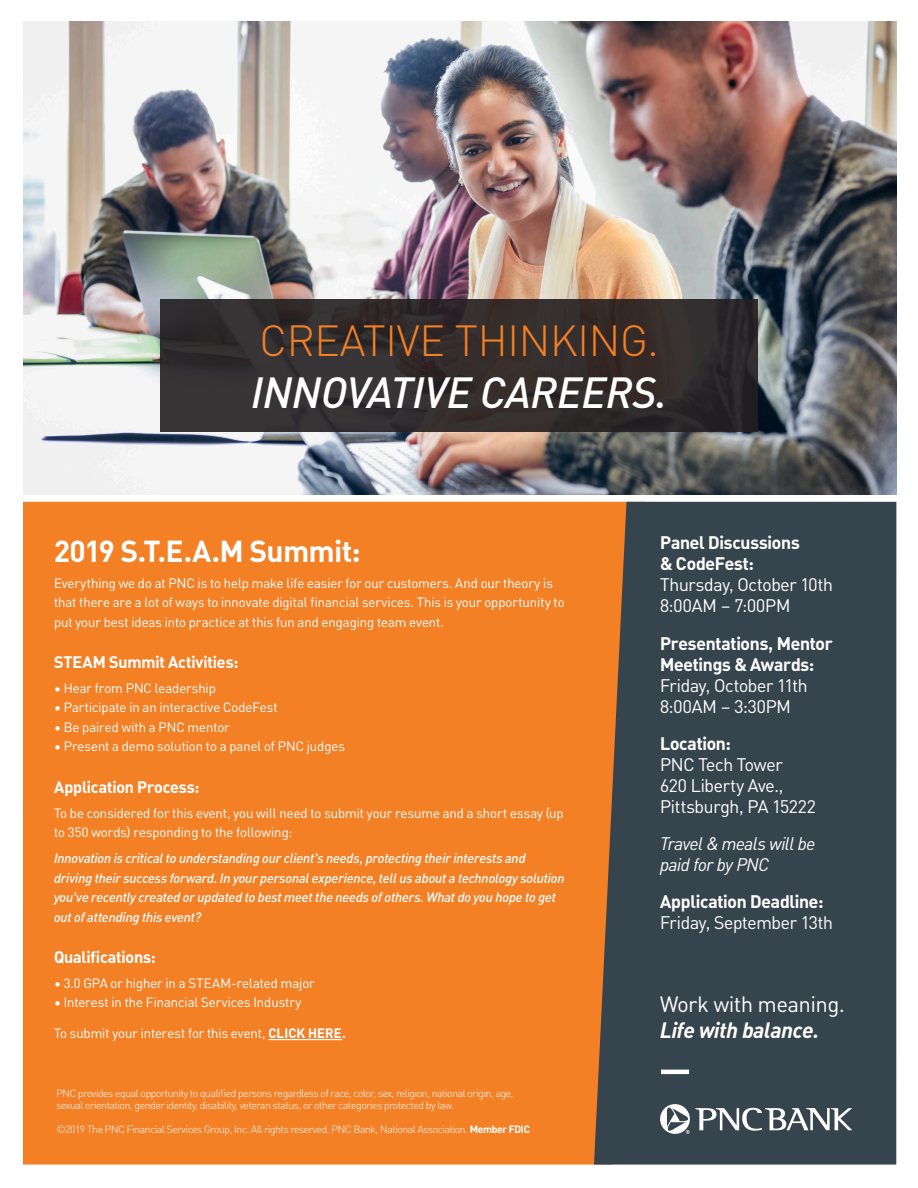
<style>
.page{position:relative;width:918px;height:1188px;background:#fff}
.page>*{position:absolute;margin:0;border:0;box-sizing:border-box;transform-origin:0 0}
.t1{font:italic 500 43.05px "PNC Brand";letter-spacing:.01em;color:#fff}
.t2{font:300 43.05px "PNC Brand";letter-spacing:.01em;color:#f48026}
.t3{font:700 30px "PNC Brand";letter-spacing:-.005em;color:#fff}
.t4{font:21.9px "PNC Brand";color:#fff}
.t5{font:italic 700 21.9px "PNC Brand";color:#fff}
.t6{font:18px/21px "PNC Brand";letter-spacing:-.01em;color:#fff}
.t7{font:700 18px/21px "PNC Brand";letter-spacing:-.01em;color:#fff}
.t8{font:italic 18px/21px "PNC Brand";letter-spacing:-.015em;color:#fff}
.t9{font:700 16.5px "PNC Brand";letter-spacing:-.005em;color:#fff}
.t10{font:13.5px/19.5px "PNC Brand";color:#fff}
.t11{font:italic 500 13.5px/19.5px "PNC Brand";color:#fff}
.t12{font:300 10.5px/12px "PNC Brand";letter-spacing:-.025em;color:#fff}
.s1{font-weight:700}
</style>
<div class="page">
<img style="left:23px;top:21px;width:873px;height:474px">
<div style="left:23px;top:501px;width:622px;height:664px;background:#f48026"></div>
<div style="left:594px;top:502px;width:302px;height:663px;background:#36444e"></div>
<svg style="left:660px;top:1104px;width:192px;height:30px"></svg>
<hr style="left:661px;top:1070px;width:28px;height:4px;background:#fff">
<hr style="left:268px;top:1039px;width:74px;height:1px;background:#fff">
<svg style="left:160px;top:299px;width:598px;height:133px;background:#312c2c"></svg>
<h1 class="t2" style="left:260px;top:314px;width:400px">CREATIVE THINKING.</h1>
<h1 class="t1" style="left:251px;top:365px;width:417px">INNOVATIVE CAREERS.</h1>
<h2 class="t3" style="left:54px;top:531px;width:308px">2019 S.T.E.A.M Summit:</h2>
<p class="t10" style="left:54px;top:573px;width:512px">Everything we do at PNC is to help make life easier for our customers. And our theory is that there are a lot of ways to innovate digital financial services. This is your opportunity to put your best ideas into practice at this fun and engaging team event.</p>
<p class="t9" style="left:54px;top:651px;width:186px">STEAM Summit Activities:</p>
<p class="t10" style="left:54px;top:678px;width:163px">• Hear from PNC leadership</p>
<p class="t10" style="left:54px;top:698px;width:225px">• Participate in an interactive CodeFest</p>
<p class="t10" style="left:54px;top:717px;width:177px">• Be paired with a PNC mentor</p>
<p class="t10" style="left:54px;top:737px;width:292px">• Present a demo solution to a panel of PNC judges</p>
<p class="t9" style="left:54px;top:776px;width:147px">Application Process:</p>
<p class="t10" style="left:54px;top:803px;width:511px">To be considered for this event, you will need to submit your resume and a short essay (up to 350 words) responding to the following:</p>
<p class="t11" style="left:54px;top:848px;width:512px">Innovation is critical to understanding our client’s needs, protecting their interests and driving their success forward. In your personal experience, tell us about a technology solution you’ve recently created or updated to best meet the needs of others. What do you hope to get out of attending this event?</p>
<p class="t9" style="left:54px;top:946px;width:103px">Qualifications:</p>
<p class="t10" style="left:54px;top:973px;width:262px">• 3.0 GPA or higher in a STEAM-related major</p>
<p class="t10" style="left:54px;top:993px;width:249px">• Interest in the Financial Services Industry</p>
<p class="t10" style="left:54px;top:1023px;width:293px">To submit your interest for this event, <span class="s1">CLICK HERE.</span></p>
<p class="t12" style="left:56px;top:1087px;width:459px">PNC provides equal opportunity to qualified persons regardless of race, color, sex, religion, national origin, age, sexual orientation, gender identity, disability, veteran status, or other categories protected by law.</p>
<p class="t12" style="left:56px;top:1123px;width:475px">©2019 The PNC Financial Services Group, Inc. All rights reserved. PNC Bank, National Association. <span class="s1">Member FDIC</span></p>
<h3 class="t7" style="left:660px;top:532px;width:141px">Panel Discussions &amp; CodeFest:</h3>
<h3 class="t6" style="left:660px;top:574px;width:174px">Thursday, October 10th<br>8:00AM – 7:00PM</h3>
<h3 class="t7" style="left:660px;top:632px;width:174px">Presentations, Mentor<br>Meetings &amp; Awards:</h3>
<h3 class="t6" style="left:660px;top:674px;width:149px">Friday, October 11th<br>8:00AM – 3:30PM</h3>
<h3 class="t7" style="left:660px;top:732px;width:72px">Location:</h3>
<h3 class="t6" style="left:660px;top:754px;width:157px">PNC Tech Tower<br>620 Liberty Ave.,<br>Pittsburgh, PA 15222</h3>
<h3 class="t8" style="left:660px;top:833px;width:157px">Travel &amp; meals will be paid for by PNC</h3>
<h3 class="t7" style="left:660px;top:890px;width:165px">Application Deadline:</h3>
<h3 class="t6" style="left:660px;top:912px;width:174px">Friday, September 13th</h3>
<h3 class="t4" style="left:660px;top:991px;width:186px">Work with meaning.</h3>
<h3 class="t5" style="left:660px;top:1016px;width:160px">Life with balance.</h3>
</div>
